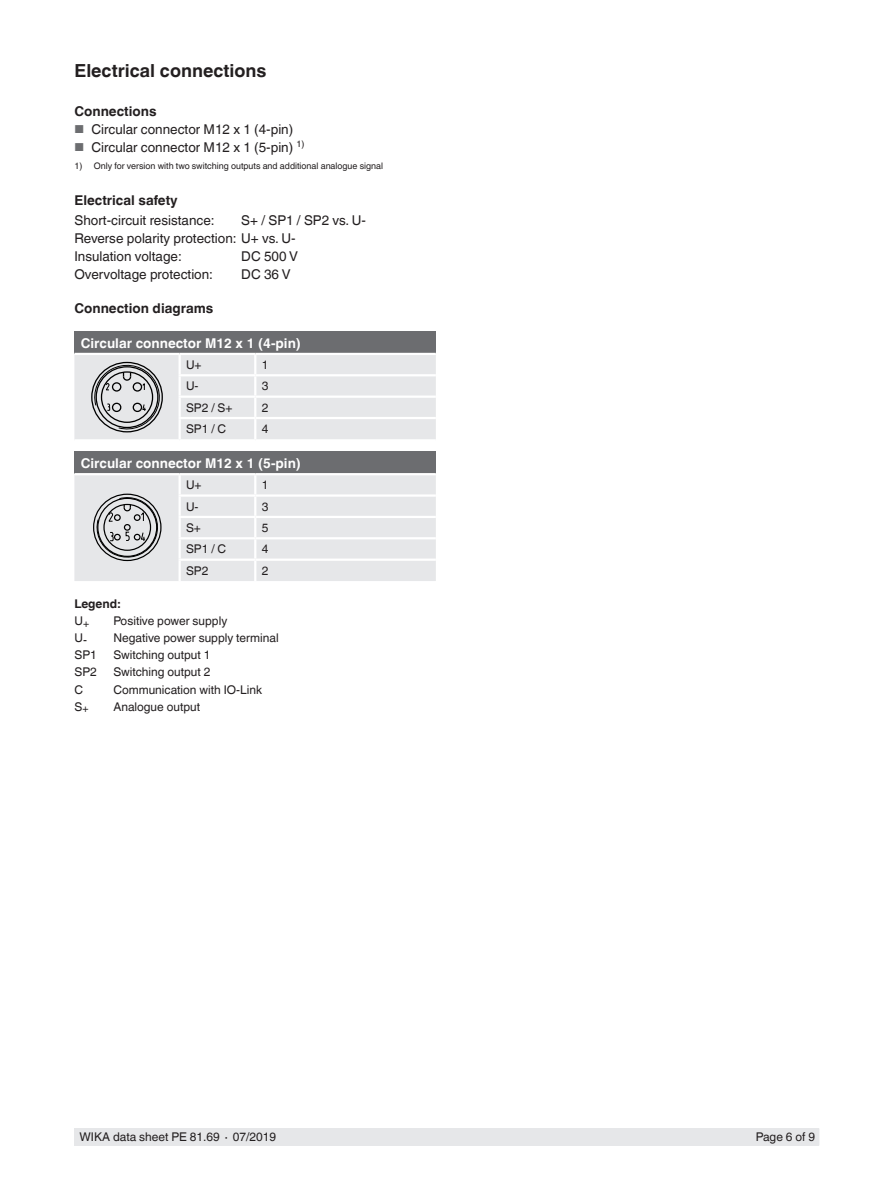
<style>
.page{position:relative;width:893px;height:1188px;background:#fff}
.page>*{position:absolute;margin:0;border:0;box-sizing:border-box;transform-origin:0 0}
.t1{font:700 18px "Helvetica World";color:#231f20}
.t2{font:13.5px/18.1px "Helvetica World";color:#231f20}
.t3{font:700 13.5px "Helvetica World";color:#fff}
.t4{font:700 13.5px "Helvetica World";color:#231f20}
.t5{font:12px "Helvetica World";color:#231f20}
.t6{font:700 12px/17.1px "Helvetica World";color:#231f20}
.t7{font:9px "Helvetica World";color:#231f20}
.s1{font-size:11.55px;color:#6c6d70}
.s2{font-weight:400}
</style>
<div class="page">
<div style="left:75px;top:1128px;width:744px;height:17px;background:#e6e7e9"></div>
<div style="left:74px;top:331px;width:362px;height:23px;background:#6c6d70"></div>
<hr style="left:74px;top:353px;width:106px;height:2px;background:#fff">
<hr style="left:180px;top:353px;width:75px;height:2px;background:#fff">
<hr style="left:255px;top:353px;width:181px;height:2px;background:#fff">
<svg style="left:74px;top:355px;width:362px;height:84px"></svg>
<div style="left:74px;top:452px;width:362px;height:22px;background:#6c6d70"></div>
<hr style="left:74px;top:473px;width:106px;height:2px;background:#fff">
<hr style="left:180px;top:473px;width:75px;height:2px;background:#fff">
<hr style="left:255px;top:473px;width:181px;height:2px;background:#fff">
<svg style="left:74px;top:475px;width:362px;height:106px"></svg>
<div style="left:134px;top:514px;width:7px;height:7px;border:1px solid #000;border-radius:50%"></div>
<div style="left:114px;top:514px;width:7px;height:7px;border:1px solid #000;border-radius:50%"></div>
<div style="left:114px;top:534px;width:7px;height:7px;border:1px solid #000;border-radius:50%"></div>
<div style="left:134px;top:534px;width:7px;height:7px;border:1px solid #000;border-radius:50%"></div>
<div style="left:124px;top:524px;width:7px;height:7px;border:1px solid #000;border-radius:50%"></div>
<h1 class="t1" style="left:74px;top:60px;width:194px">Electrical connections</h1>
<p class="t4" style="left:74px;top:103px;width:84px">Connections</p>
<p class="t2" style="left:74px;top:120px;width:220px"><span class="s1">■</span> Circular connector M12 x 1 (4-pin)</p>
<p class="t2" style="left:74px;top:138px;width:232px"><span class="s1">■</span> Circular connector M12 x 1 (5-pin) <sup>1)</sup></p>
<p class="t7" style="left:74px;top:161px;width:310px">1) Only for version with two switching outputs and additional analogue signal</p>
<p class="t4" style="left:74px;top:192px;width:105px">Electrical safety</p>
<p class="t2" style="left:74px;top:211px;width:142px">Short-circuit resistance:</p>
<p class="t2" style="left:74px;top:211px;width:293px;text-indent:167px">S+ / SP1 / SP2 vs. U-<br>Reverse polarity protection: U+ vs. U-<br>Insulation voltage:</p>
<p class="t2" style="left:241px;top:247px;width:58px">DC 500 V</p>
<p class="t2" style="left:74px;top:266px;width:140px">Overvoltage protection:</p>
<p class="t2" style="left:241px;top:266px;width:51px">DC 36 V</p>
<p class="t4" style="left:74px;top:301px;width:140px">Connection diagrams</p>
<p class="t3" style="left:81px;top:335px;width:222px">Circular connector M12 x 1 (4-pin)</p>
<p class="t5" style="left:186px;top:358px;width:17px">U+</p>
<p class="t5" style="left:262px;top:358px;width:8px">1</p>
<p class="t5" style="left:186px;top:379px;width:14px">U-</p>
<p class="t5" style="left:262px;top:379px;width:8px">3</p>
<p class="t5" style="left:186px;top:401px;width:48px">SP2 / S+</p>
<p class="t5" style="left:262px;top:401px;width:8px">2</p>
<p class="t5" style="left:186px;top:422px;width:42px">SP1 / C</p>
<p class="t5" style="left:262px;top:422px;width:8px">4</p>
<p class="t3" style="left:81px;top:455px;width:222px">Circular connector M12 x 1 (5-pin)</p>
<p class="t5" style="left:186px;top:478px;width:17px">U+</p>
<p class="t5" style="left:262px;top:478px;width:8px">1</p>
<p class="t5" style="left:186px;top:499px;width:14px">U-</p>
<p class="t5" style="left:262px;top:499px;width:8px">3</p>
<p class="t5" style="left:186px;top:521px;width:16px">S+</p>
<p class="t5" style="left:262px;top:521px;width:8px">5</p>
<p class="t5" style="left:186px;top:542px;width:42px">SP1 / C</p>
<p class="t5" style="left:262px;top:542px;width:8px">4</p>
<p class="t5" style="left:186px;top:564px;width:24px">SP2</p>
<p class="t5" style="left:262px;top:564px;width:8px">2</p>
<p class="t6" style="left:74px;top:595px;width:48px">Legend:<br><span class="s2">U</span><sub>+</sub></p>
<p class="t5" style="left:113px;top:614px;width:115px">Positive power supply</p>
<p class="t5" style="left:74px;top:632px;width:14px">U-</p>
<p class="t5" style="left:113px;top:631px;width:167px">Negative power supply terminal</p>
<p class="t5" style="left:74px;top:648px;width:24px">SP1</p>
<p class="t5" style="left:113px;top:648px;width:98px">Switching output 1</p>
<p class="t5" style="left:74px;top:665px;width:24px">SP2</p>
<p class="t5" style="left:113px;top:665px;width:98px">Switching output 2</p>
<p class="t5" style="left:74px;top:682px;width:10px">C</p>
<p class="t5" style="left:113px;top:682px;width:150px">Communication with IO-Link</p>
<p class="t5" style="left:74px;top:700px;width:16px">S<sub>+</sub></p>
<p class="t5" style="left:113px;top:700px;width:88px">Analogue output</p>
<p class="t5" style="left:80px;top:1130px;width:198px">WIKA data sheet PE 81.69 ∙ 07/2019</p>
<p class="t5" style="left:756px;top:1130px;width:61px">Page 6 of 9</p>
</div>
